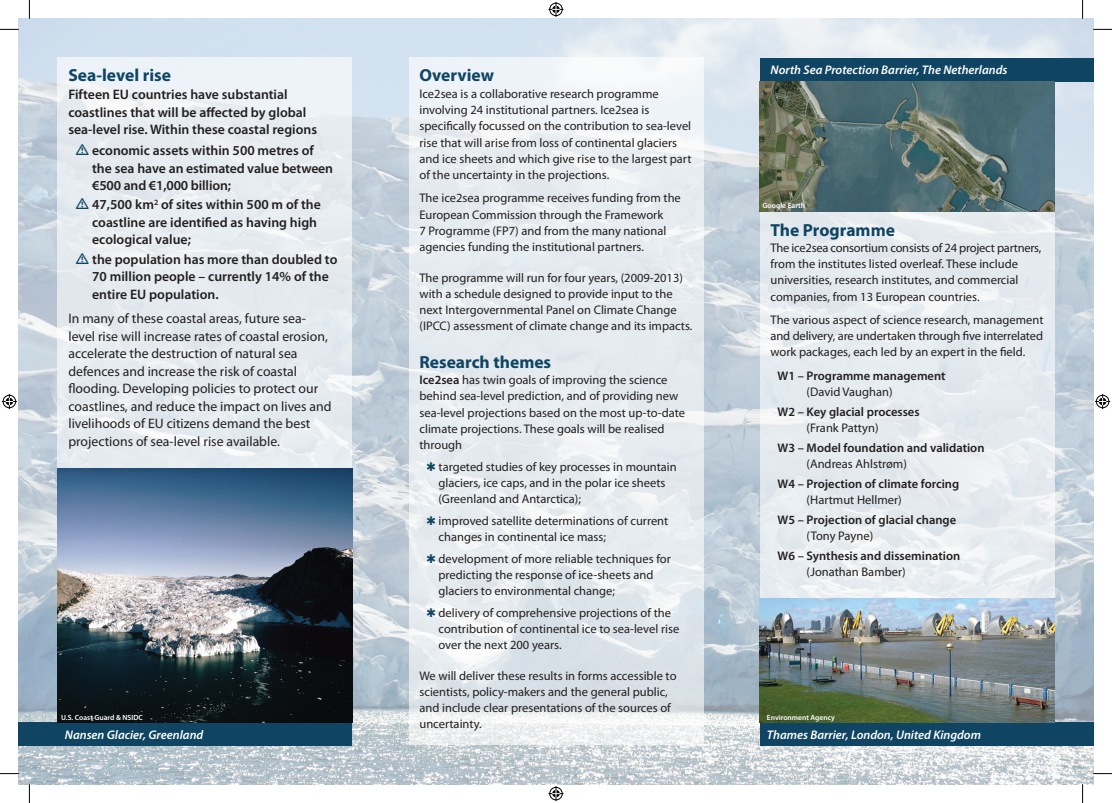
<style>
.page{position:relative;width:1112px;height:803px;background:#fff}
.page>*{position:absolute;margin:0;border:0;box-sizing:border-box;transform-origin:0 0}
.t1{font:700 17.5px "Myriad Pro";color:#0f4563}
.t2{font:600 13.75px/17.5px "Myriad Pro";color:#231f20}
.t3{font:13.75px/17.5px "Myriad Pro";color:#231f20}
.t4{font:12.5px/16.2px "Myriad Pro";color:#231f20}
.t5{font:600 12.5px "Myriad Pro";color:#231f20}
.t6{font:italic 600 12.5px "Myriad Pro";color:#fff}
.t7{font:600 7.5px "Myriad Pro";color:#fff}
.s1{color:#0f4563}
.s2{font-weight:600}
</style>
<div class="page">
<img style="left:19px;top:19px;width:1073px;height:765px">
<div style="left:58px;top:58px;width:294px;height:411px;background:#e6ebf0"></div>
<div style="left:19px;top:722px;width:333px;height:24px;background:#0f4563"></div>
<svg style="left:409px;top:58px;width:294px;height:687px;fill:#e6ecf0"></svg>
<svg style="left:759px;top:212px;width:294px;height:386px;background:#e5eaef"></svg>
<div style="left:759px;top:58px;width:333px;height:23px;background:#0f4563"></div>
<img style="left:759px;top:81px;width:294px;height:131px">
<img style="left:58px;top:469px;width:294px;height:253px">
<div style="left:759px;top:722px;width:333px;height:24px;background:#0f4563"></div>
<img style="left:759px;top:598px;width:294px;height:124px">
<svg style="left:0;top:29px;width:19px;height:1px"></svg>
<svg style="left:1092px;top:29px;width:19px;height:1px"></svg>
<svg style="left:0;top:773px;width:19px;height:1px"></svg>
<svg style="left:1092px;top:773px;width:19px;height:1px"></svg>
<svg style="left:29px;top:0;width:1px;height:19px"></svg>
<svg style="left:29px;top:784px;width:1px;height:19px"></svg>
<svg style="left:1081px;top:0;width:2px;height:19px"></svg>
<svg style="left:1082px;top:784px;width:1px;height:19px"></svg>
<svg style="left:548px;top:2px;width:15px;height:15px"></svg>
<svg style="left:548px;top:786px;width:15px;height:15px"></svg>
<svg style="left:2px;top:394px;width:15px;height:15px"></svg>
<svg style="left:1095px;top:394px;width:14px;height:15px"></svg>
<h1 class="t1" style="left:68px;top:64px;width:104px">Sea-level rise</h1>
<p class="t2" style="left:68px;top:85px;width:250px">Fifteen EU countries have substantial coastlines that will be affected by global sea-level rise. Within these coastal regions</p>
<p class="t2" style="left:92px;top:141px;width:242px;text-indent:-17px"><span class="s1">•</span> economic assets within 500 metres of the sea have an estimated value between €500 and €1,000 billion;</p>
<p class="t2" style="left:92px;top:196px;width:230px;text-indent:-17px"><span class="s1">•</span> 47,500 km<sup>2</sup> of sites within 500 m of the coastline are identified as having high ecological value;</p>
<p class="t2" style="left:92px;top:250px;width:247px;text-indent:-17px"><span class="s1">•</span> the population has more than doubled to<br>70 million people – currently 14% of the entire EU population.</p>
<p class="t3" style="left:68px;top:310px;width:264px">In many of these coastal areas, future sea&shy;level rise will increase rates of coastal erosion, accelerate the destruction of natural sea defences and increase the risk of coastal flooding. Developing policies to protect our coastlines, and reduce the impact on lives and livelihoods of EU citizens demand the best projections of sea-level rise available.</p>
<p class="t7" style="left:61px;top:712px;width:83px">U.S. Coast Guard &amp; NSIDC</p>
<p class="t6" style="left:65px;top:726px;width:140px">Nansen Glacier, Greenland</p>
<h1 class="t1" style="left:419px;top:64px;width:76px">Overview</h1>
<p class="t4" style="left:419px;top:85px;width:273px">Ice2sea is a collaborative research programme involving 24 institutional partners. Ice2sea is specifically focussed on the contribution to sea-level rise that will arise from loss of continental glaciers and ice sheets and which give rise to the largest part of the uncertainty in the projections.</p>
<p class="t4" style="left:419px;top:190px;width:263px">The ice2sea programme receives funding from the European Commission through the Framework<br>7 Programme (FP7) and from the many national agencies funding the institutional partners.</p>
<p class="t4" style="left:419px;top:269px;width:274px">The programme will run for four years, (2009-2013) with a schedule designed to provide input to the next Intergovernmental Panel on Climate Change (IPCC) assessment of climate change and its impacts.</p>
<h1 class="t1" style="left:419px;top:350px;width:133px">Research themes</h1>
<p class="t4" style="left:419px;top:371px;width:267px"><span class="s2">Ice2sea</span> has twin goals of improving the science behind sea-level prediction, and of providing new sea-level projections based on the most up-to-date climate projections. These goals will be realised through</p>
<p class="t4" style="left:438px;top:458px;width:240px;text-indent:-12px"><span class="s1">✱</span> targeted studies of key processes in mountain glaciers, ice caps, and in the polar ice sheets (Greenland and Antarctica);</p>
<p class="t4" style="left:438px;top:512px;width:231px;text-indent:-12px"><span class="s1">✱</span> improved satellite determinations of current changes in continental ice mass;</p>
<p class="t4" style="left:438px;top:550px;width:234px;text-indent:-12px"><span class="s1">✱</span> development of more reliable techniques for predicting the response of ice-sheets and glaciers to environmental change;</p>
<p class="t4" style="left:438px;top:604px;width:242px;text-indent:-12px"><span class="s1">✱</span> delivery of comprehensive projections of the contribution of continental ice to sea-level rise over the next 200 years.</p>
<p class="t4" style="left:419px;top:667px;width:258px">We will deliver these results in forms accessible to scientists, policy-makers and the general public, and include clear presentations of the sources of uncertainty.</p>
<p class="t6" style="left:770px;top:62px;width:238px">North Sea Protection Barrier, The Netherlands</p>
<p class="t7" style="left:762px;top:201px;width:44px">Google Earth</p>
<h1 class="t1" style="left:770px;top:218px;width:126px">The Programme</h1>
<p class="t4" style="left:770px;top:239px;width:272px">The ice2sea consortium consists of 24 project partners, from the institutes listed overleaf. These include universities, research institutes, and commercial companies, from 13 European countries.</p>
<p class="t4" style="left:770px;top:311px;width:274px;text-align:justify">The various aspect of science research, management and delivery, are undertaken through five interrelated work packages, each led by an expert in the field.</p>
<p class="t5" style="left:777px;top:368px;width:169px">W1 – Programme management</p>
<p class="t4" style="left:806px;top:383px;width:87px">(David Vaughan)</p>
<p class="t5" style="left:777px;top:404px;width:143px">W2 – Key glacial processes</p>
<p class="t4" style="left:806px;top:420px;width:73px">(Frank Pattyn)</p>
<p class="t5" style="left:777px;top:440px;width:208px">W3 – Model foundation and validation</p>
<p class="t4" style="left:806px;top:456px;width:102px">(Andreas Ahlstrøm)</p>
<p class="t5" style="left:777px;top:476px;width:183px">W4 – Projection of climate forcing</p>
<p class="t4" style="left:806px;top:492px;width:96px">(Hartmut Hellmer)</p>
<p class="t5" style="left:777px;top:512px;width:180px">W5 – Projection of glacial change</p>
<p class="t4" style="left:806px;top:528px;width:68px">(Tony Payne)</p>
<p class="t5" style="left:777px;top:548px;width:184px">W6 – Synthesis and dissemination</p>
<p class="t4" style="left:806px;top:564px;width:101px">(Jonathan Bamber)</p>
<p class="t7" style="left:766px;top:712px;width:69px">Environment Agency</p>
<p class="t6" style="left:766px;top:726px;width:215px">Thames Barrier, London, United Kingdom</p>
</div>
